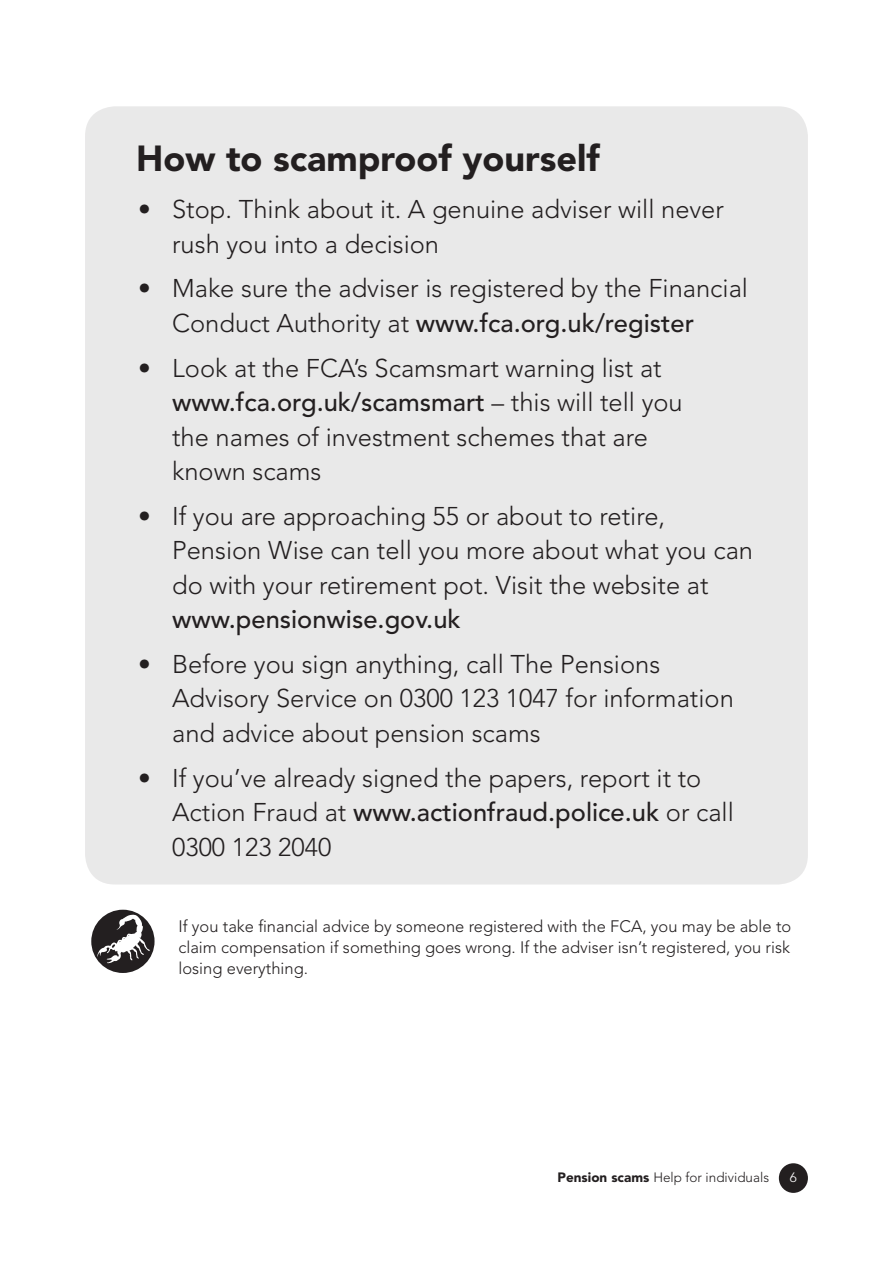
<style>
.page{position:relative;width:893px;height:1263px;background:#fff}
.page>*{position:absolute;margin:0;border:0;box-sizing:border-box;transform-origin:0 0}
.t1{font:900 36px "Avenir LT Std";color:#231f20}
.t2{font:300 25.5px/34.5px "Avenir LT Std";color:#231f20}
.t3{font:500 25.5px "Avenir LT Std";color:#231f20}
.t4{font:300 16.5px/21px "Avenir LT Std";color:#231f20;text-align:justify}
.t5{font:300 13.5px "Avenir LT Std";color:#231f20}
.t6{font:300 13.5px "Avenir LT Std";color:#fff}
.s1{font-weight:500}
.s2{font-weight:900}
</style>
<div class="page">
<div style="left:779px;top:1163px;width:29px;height:30px;background:#231f20;border-radius:50%"></div>
<div style="left:85px;top:106px;width:723px;height:778px;background:#e9e9e9;border-radius:30px"></div>
<svg style="left:91px;top:910px;width:64px;height:63px"></svg>
<h1 class="t1" style="left:136px;top:136px;width:465px">How to scamproof yourself</h1>
<p class="t2" style="left:172px;top:192px;width:553px;text-indent:-34px">• Stop. Think about it. A genuine adviser will never rush you into a decision</p>
<p class="t2" style="left:172px;top:271px;width:577px;text-indent:-34px">• Make sure the adviser is registered by the Financial<br>Conduct Authority at <span class="s1">www.fca.org.uk/register</span></p>
<p class="t2" style="left:172px;top:351px;width:512px;text-indent:-34px">• Look at the FCA’s Scamsmart warning list at <span class="s1">www.fca.org.uk/scamsmart</span> – this will tell you the names of investment schemes that are known scams</p>
<p class="t2" style="left:172px;top:499px;width:582px;text-indent:-34px">• If you are approaching 55 or about to retire,<br>Pension Wise can tell you more about what you can do with your retirement pot. Visit the website at</p>
<p class="t3" style="left:172px;top:605px;width:290px">www.pensionwise.gov.uk</p>
<p class="t2" style="left:172px;top:647px;width:563px;text-indent:-34px">• Before you sign anything, call The Pensions<br>Advisory Service on 0300 123 1047 for information and advice about pension scams</p>
<p class="t2" style="left:172px;top:761px;width:563px;text-indent:-34px">• If you’ve already signed the papers, report it to<br>Action Fraud at <span class="s1">www.actionfraud.police.uk</span> or call<br>0300 123 2040</p>
<p class="t4" style="left:179px;top:915px;width:614px">If you take financial advice by someone registered with the FCA, you may be able to claim compensation if something goes wrong. If the adviser isn’t registered, you risk losing everything.</p>
<p class="t5" style="left:558px;top:1169px;width:213px"><span class="s2">Pension scams</span> Help for individuals</p>
<p class="t6" style="left:790px;top:1170px;width:9px">6</p>
</div>
